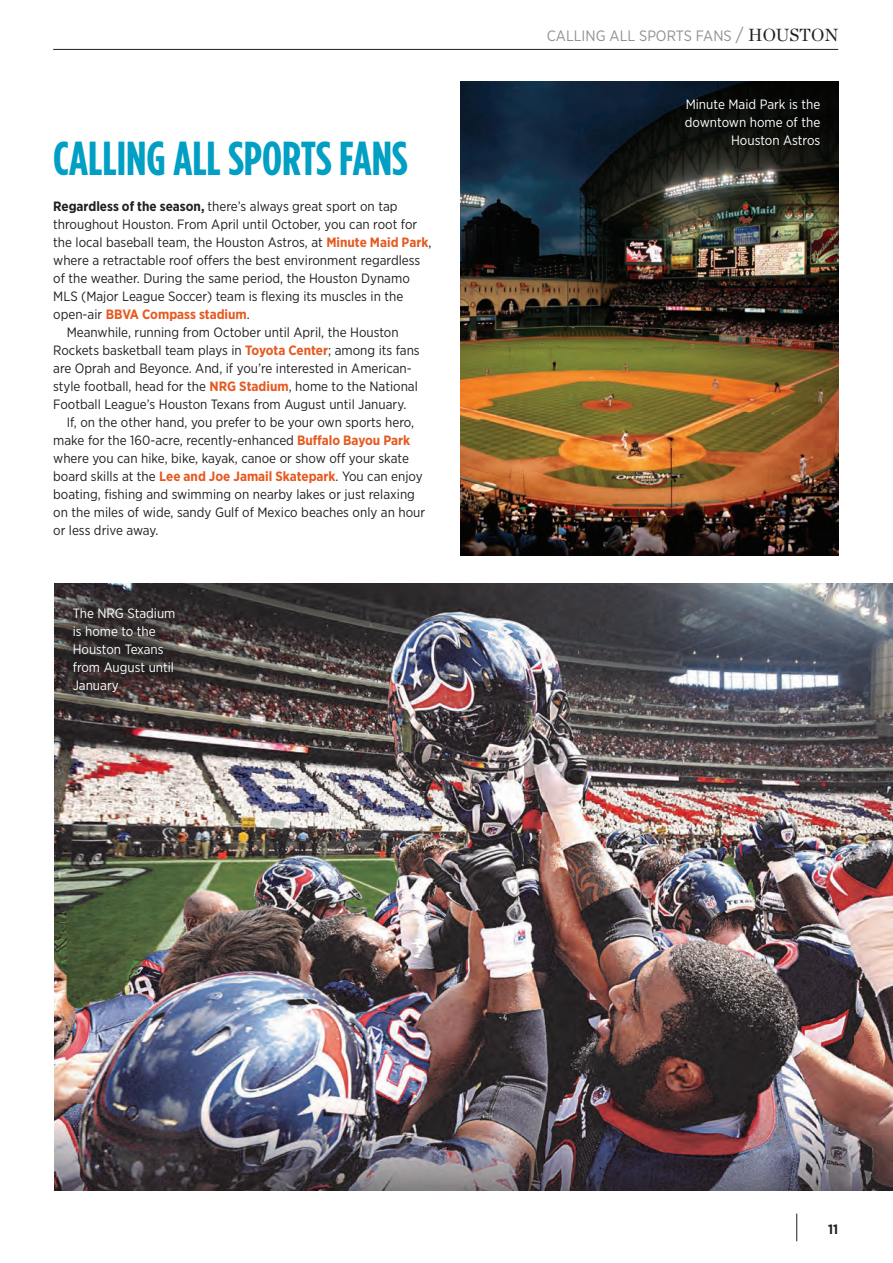
<style>
.page{position:relative;width:893px;height:1263px;background:#fff}
.page>*{position:absolute;margin:0;border:0;box-sizing:border-box;transform-origin:0 0}
.t1{font:700 47.55px "Gotham Condensed";color:#009fc3}
.t2{font:15px "Gotham Narrow";color:#8f9194}
.t3{font:13.5px/18px "Gotham Narrow";color:#231f20}
.t4{font:13.5px/18px "Gotham Narrow";color:#fff;text-align:right}
.t5{font:700 13.5px "Gotham Narrow";color:#231f20}
.s1{font-weight:700}
.s2{font-weight:700;color:#e6591f}
.s3{font-size:18px}
.s4{font-family:"Chronicle Deck";font-size:18px;color:#231f20}
</style>
<div class="page">
<svg style="left:796px;top:1213px;width:1px;height:28px"></svg>
<hr style="left:53px;top:49px;width:785px;height:1px;background:#231f20">
<img style="left:54px;top:583px;width:839px;height:607px">
<img style="left:460px;top:81px;width:378px;height:474px">
<div style="left:49px;top:584px;width:149px;height:131px;background:#231f20;opacity:.7"></div>
<p class="t1" style="left:53px;top:130px;width:356px">CALLING ALL SPORTS FANS</p>
<p class="t3" style="left:53px;top:197px;width:380px"><span class="s1">Regardless of the season,</span> there’s always great sport on tap throughout Houston. From April until October, you can root for the local baseball team, the Houston Astros, at <span class="s2">Minute Maid Park</span>, where a retractable roof offers the best environment regardless of the weather. During the same period, the Houston Dynamo MLS (Major League Soccer) team is flexing its muscles in the open-air <span class="s2">BBVA Compass stadium</span>.</p>
<p class="t3" style="left:53px;top:323px;width:368px;text-indent:14px">Meanwhile, running from October until April, the Houston Rockets basketball team plays in <span class="s2">Toyota Center</span>; among its fans are Oprah and Beyonce. And, if you’re interested in American&shy;style football, head for the <span class="s2">NRG Stadium</span>, home to the National Football League’s Houston Texans from August until January.</p>
<p class="t3" style="left:53px;top:413px;width:373px;text-indent:14px">If, on the other hand, you prefer to be your own sports hero, make for the 160-acre, recently-enhanced <span class="s2">Buffalo Bayou Park </span>where you can hike, bike, kayak, canoe or show off your skate board skills at the <span class="s2">Lee and Joe Jamail Skatepark</span>. You can enjoy boating, fishing and swimming on nearby lakes or just relaxing on the miles of wide, sandy Gulf of Mexico beaches only an hour or less drive away.</p>
<p class="t4" style="left:73px;top:604px;width:104px;text-align:left">The NRG Stadium is home to the<br>Houston Texans from August until<br>January</p>
<p class="t2" style="left:547px;top:26px;width:293px">CALLING ALL SPORTS FANS <span class="s3">/</span> <span class="s4">HOUSTON</span></p>
<p class="t4" style="left:685px;top:95px;width:137px">Minute Maid Park is the downtown home of the<br>Houston Astros</p>
<p class="t5" style="left:828px;top:1220px;width:12px">11</p>
</div>
